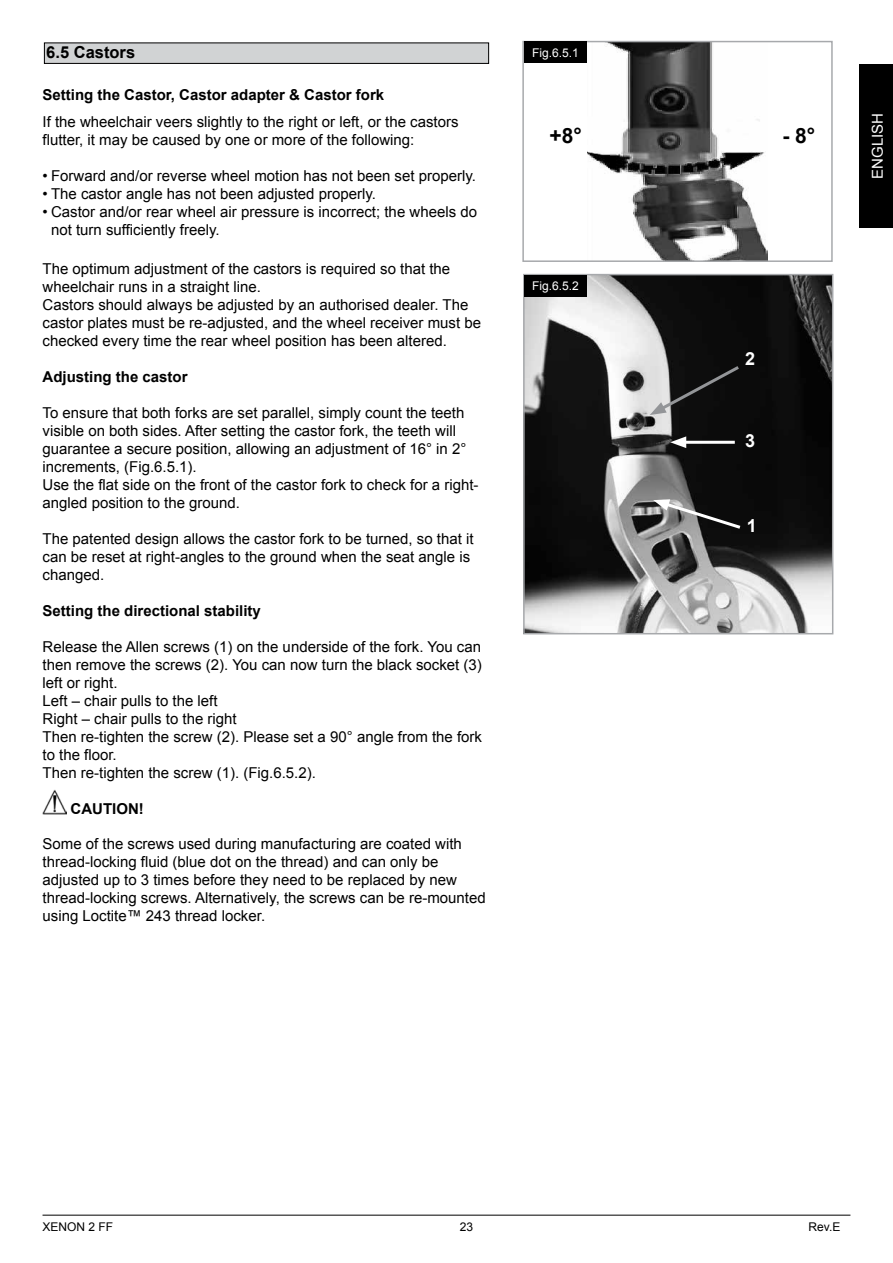
<style>
.page{position:relative;width:893px;height:1263px;background:#fff}
.page>*{position:absolute;margin:0;border:0;box-sizing:border-box;transform-origin:0 0}
.t1{font:700 21px "Arial";color:#000}
.t2{font:700 18px "Arial";color:#fff}
.EN_Heading{font:700 16.5px "Arial";color:#000}
.body{font:15px/18px "Arial";color:#000}
.EN_Sub_Heading{font:700 15px "Arial";color:#000}
.body-2{font:700 15px "Arial";color:#000}
.t3{font:15px "Arial";color:#fff}
.Bildnummer{font:12px "Arial";color:#fff}
.t4{font:12px "Arial";color:#000}
</style>
<div class="page">
<div style="left:859px;top:64px;width:34px;height:163px;background:#000"></div>
<hr style="left:43px;top:1215px;width:807px;height:1px;background:#000">
<div style="left:44px;top:43px;width:445px;height:20px;background:#d1d3d4"></div>
<div style="left:44px;top:43px;width:445px;height:21px;border:1px solid #000"></div>
<img style="left:43px;top:790px;width:23px;height:24px">
<img style="left:526px;top:277px;width:304px;height:354px">
<div style="left:523px;top:274px;width:310px;height:360px;border:2px solid #a7a9ac"></div>
<div style="left:524px;top:275px;width:63px;height:22px;background:#000"></div>
<svg style="left:650px;top:363px;width:92px;height:52px"></svg>
<hr style="left:680px;top:441px;width:55px;height:3px;background:#fff">
<svg style="left:670px;top:436px;width:16px;height:12px"></svg>
<svg style="left:653px;top:499px;width:91px;height:32px"></svg>
<img style="left:587px;top:44px;width:181px;height:215px">
<div style="left:522px;top:41px;width:311px;height:221px;border:2px solid #a7a9ac"></div>
<div style="left:524px;top:42px;width:63px;height:21px;background:#000"></div>
<p class="EN_Heading" style="left:46px;top:41px;width:90px">6.5 Castors</p>
<p class="EN_Sub_Heading" style="left:43px;top:85px;width:343px">Setting the Castor, Castor adapter &amp; Castor fork</p>
<p class="body" style="left:43px;top:113px;width:418px">If the wheelchair veers slightly to the right or left, or the castors flutter, it may be caused by one or more of the following:</p>
<p class="body" style="left:43px;top:167px;width:435px">• Forward and/or reverse wheel motion has not been set properly.</p>
<p class="body" style="left:43px;top:185px;width:335px">• The castor angle has not been adjusted properly.</p>
<p class="body" style="left:51px;top:203px;width:427px;text-indent:-9px">• Castor and/or rear wheel air pressure is incorrect; the wheels do not turn sufficiently freely.</p>
<p class="body" style="left:43px;top:260px;width:409px">The optimum adjustment of the castors is required so that the wheelchair runs in a straight line.</p>
<p class="body" style="left:43px;top:296px;width:440px">Castors should always be adjusted by an authorised dealer. The castor plates must be re-adjusted, and the wheel receiver must be checked every time the rear wheel position has been altered.</p>
<p class="EN_Sub_Heading" style="left:43px;top:367px;width:147px">Adjusting the castor</p>
<p class="body" style="left:43px;top:404px;width:425px">To ensure that both forks are set parallel, simply count the teeth visible on both sides. After setting the castor fork, the teeth will guarantee a secure position, allowing an adjustment of 16° in 2° increments, (Fig.6.5.1).</p>
<p class="body" style="left:43px;top:476px;width:438px">Use the flat side on the front of the castor fork to check for a right&shy;angled position to the ground.</p>
<p class="body" style="left:43px;top:530px;width:433px">The patented design allows the castor fork to be turned, so that it can be reset at right-angles to the ground when the seat angle is changed.</p>
<p class="EN_Sub_Heading" style="left:43px;top:601px;width:220px">Setting the directional stability</p>
<p class="body" style="left:43px;top:638px;width:441px;text-align:justify">Release the Allen screws (1) on the underside of the fork. You can then remove the screws (2). You can now turn the black socket (3) left or right.</p>
<p class="body" style="left:43px;top:692px;width:177px">Left – chair pulls to the left</p>
<p class="body" style="left:43px;top:710px;width:196px">Right – chair pulls to the right</p>
<p class="body" style="left:43px;top:728px;width:441px">Then re-tighten the screw (2). Please set a 90° angle from the fork to the floor.</p>
<p class="body" style="left:43px;top:764px;width:275px">Then re-tighten the screw (1). (Fig.6.5.2).</p>
<p class="body-2" style="left:71px;top:799px;width:75px">CAUTION!</p>
<p class="body" style="left:43px;top:835px;width:445px">Some of the screws used during manufacturing are coated with thread-locking fluid (blue dot on the thread) and can only be adjusted up to 3 times before they need to be replaced by new thread-locking screws. Alternatively, the screws can be re-mounted using Loctite™ 243 thread locker.</p>
<p class="Bildnummer" style="left:532px;top:45px;width:48px">Fig.6.5.1</p>
<p class="t1" style="left:549px;top:121px;width:34px">+8°</p>
<p class="t1" style="left:782px;top:121px;width:34px">- 8°</p>
<p class="Bildnummer" style="left:532px;top:278px;width:48px">Fig.6.5.2</p>
<p class="t2" style="left:745px;top:347px;width:12px">2</p>
<p class="t2" style="left:745px;top:428px;width:12px">3</p>
<p class="t2" style="left:747px;top:514px;width:12px">1</p>
<p class="t3" style="left:868px;top:179px;width:67px;rotate:-90deg">ENGLISH</p>
<p class="t4" style="left:43px;top:1219px;width:72px">XENON 2 FF</p>
<p class="t4" style="left:460px;top:1219px;width:15px">23</p>
<p class="t4" style="left:809px;top:1219px;width:33px">Rev.E</p>
</div>
